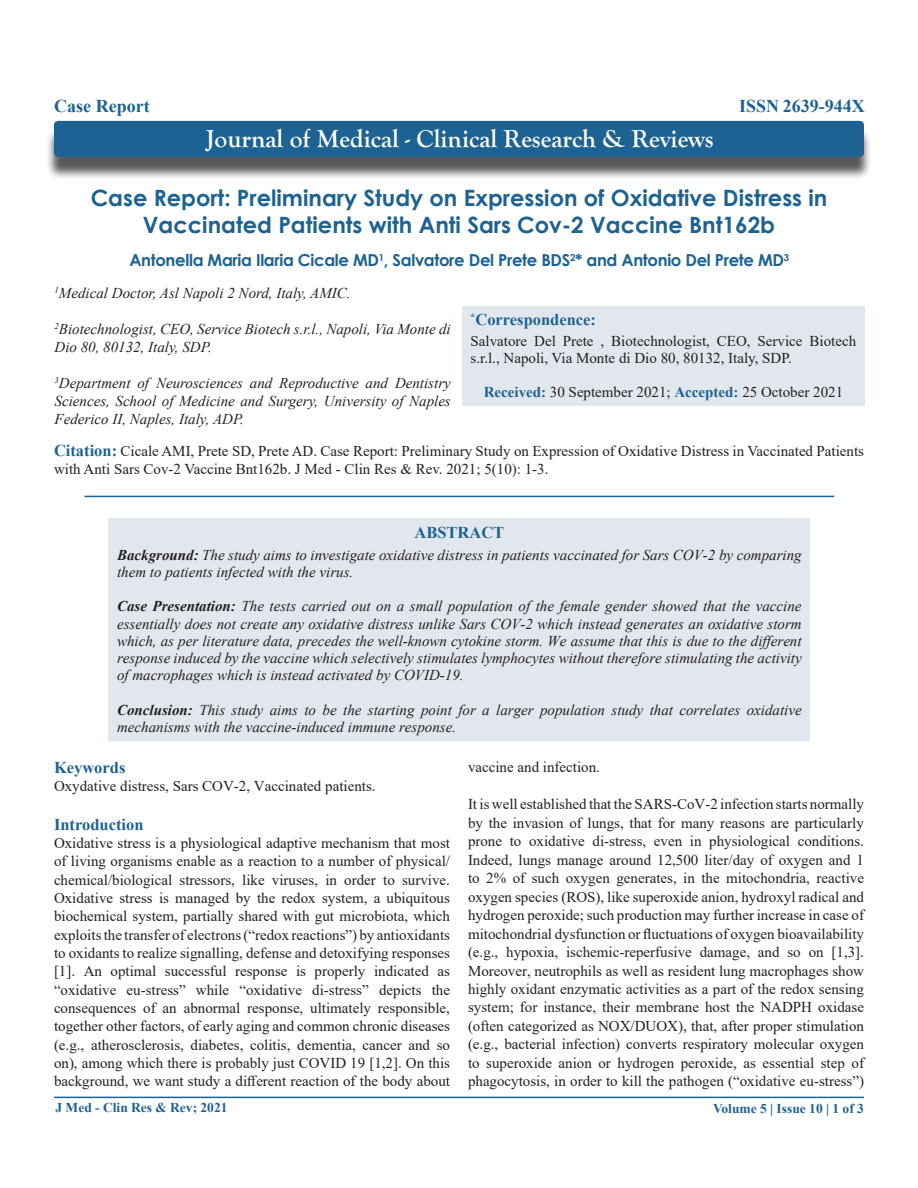
<style>
.page{position:relative;width:918px;height:1188px;background:#fff}
.page>*{position:absolute;margin:0;border:0;box-sizing:border-box;transform-origin:0 0}
.t1{font:700 25.5px "Goudy Old Style T";color:#fff}
.t2{font:700 22.5px/27px "Century Gothic";color:#1c6292;text-align:center}
.t3{font:700 18px "Times New Roman";color:#1c6292}
.t4{font:700 16.5px "Century Gothic";letter-spacing:-.02em;color:#1c6292}
.Heading{font:700 16.5px "Times New Roman";color:#1c6292}
.t5{font:15px/18.5px "Times New Roman";color:#231f20}
.t6{font:italic 15px/17.2px "Times New Roman";color:#231f20}
.t7{font:700 13.5px "Times New Roman";color:#1c6292}
.s1{font-weight:700;color:#1c6292}
.s2{font-weight:700;font-size:16.5px;color:#1c6292}
.s3{font-weight:700}
</style>
<div class="page">
<div style="left:46px;top:128px;width:826px;height:52px;background:#231f20;opacity:.75"></div>
<div style="left:54px;top:121px;width:810px;height:36px;background:#1c6292;border-radius:4px"></div>
<hr style="left:54px;top:1097px;width:810px;height:1px;background:#1c6292">
<hr style="left:85px;top:496px;width:749px;height:1px;background:#1c6292">
<div style="left:462px;top:306px;width:403px;height:100px;background:#e2e7ee"></div>
<div style="left:109px;top:518px;width:701px;height:223px;background:#e2e7ee"></div>
<p class="t3" style="left:54px;top:93px;width:97px">Case Report</p>
<h1 class="t1" style="left:206px;top:124px;width:509px">Journal of Medical - Clinical Research &amp; Reviews</h1>
<p class="t3" style="left:739px;top:93px;width:127px">ISSN 2639-944X</p>
<p class="t2" style="left:91px;top:183px;width:738px">Case Report: Preliminary Study on Expression of Oxidative Distress in<br>Vaccinated Patients with Anti Sars Cov-2 Vaccine Bnt162b</p>
<p class="t4" style="left:129px;top:248px;width:661px">Antonella Maria Ilaria Cicale MD<sup>1</sup>, Salvatore Del Prete BDS<sup>2</sup>* and Antonio Del Prete MD<sup>3</sup></p>
<p class="t6" style="left:55px;top:284px;width:298px"><sup>1</sup>Medical Doctor, Asl Napoli 2 Nord, Italy, AMIC.</p>
<p class="t6" style="left:55px;top:320px;width:398px;line-height:18px"><sup>2</sup>Biotechnologist, CEO, Service Biotech s.r.l., Napoli, Via Monte di<br>Dio 80, 80132, Italy, SDP.</p>
<p class="t6" style="left:55px;top:374px;width:398px;line-height:18px;text-align:justify"><sup>3</sup>Department of Neurosciences and Reproductive and Dentistry Sciences, School of Medicine and Surgery, University of Naples Federico II, Naples, Italy, ADP.</p>
<p class="Heading" style="left:471px;top:308px;width:127px"><sup>*</sup>Correspondence:</p>
<p class="t5" style="left:471px;top:332px;width:387px;line-height:16.5px">Salvatore Del Prete , Biotechnologist, CEO, Service Biotech s.r.l., Napoli, Via Monte di Dio 80, 80132, Italy, SDP.</p>
<p class="t5" style="left:484px;top:383px;width:361px"><span class="s1">Received:</span> 30 September 2021; <span class="s1">Accepted:</span> 25 October 2021</p>
<p class="t5" style="left:54px;top:442px;width:812px;line-height:18px"><span class="s2">Citation:</span> Cicale AMI, Prete SD, Prete AD. Case Report: Preliminary Study on Expression of Oxidative Distress in Vaccinated Patients with Anti Sars Cov-2 Vaccine Bnt162b. J Med - Clin Res &amp; Rev. 2021; 5(10): 1-3.</p>
<p class="Heading" style="left:414px;top:521px;width:91px">ABSTRACT</p>
<p class="t6" style="left:117px;top:546px;width:686px"><span class="s3">Background:</span> The study aims to investigate oxidative distress in patients vaccinated for Sars COV-2 by comparing them to patients infected with the virus.</p>
<p class="t6" style="left:117px;top:597px;width:686px;text-align:justify"><span class="s3">Case Presentation:</span> The tests carried out on a small population of the female gender showed that the vaccine essentially does not create any oxidative distress unlike Sars COV-2 which instead generates an oxidative storm which, as per literature data, precedes the well-known cytokine storm. We assume that this is due to the different response induced by the vaccine which selectively stimulates lymphocytes without therefore stimulating the activity of macrophages which is instead activated by COVID-19.</p>
<p class="t6" style="left:117px;top:701px;width:686px"><span class="s3">Conclusion:</span> This study aims to be the starting point for a larger population study that correlates oxidative mechanisms with the vaccine-induced immune response.</p>
<p class="Heading" style="left:54px;top:756px;width:73px">Keywords</p>
<p class="t5" style="left:54px;top:777px;width:323px">Oxydative distress, Sars COV-2, Vaccinated patients.</p>
<p class="Heading" style="left:54px;top:812px;width:91px">Introduction</p>
<p class="t5" style="left:54px;top:833px;width:398px;text-align:justify">Oxidative stress is a physiological adaptive mechanism that most of living organisms enable as a reaction to a number of physical/ chemical/biological stressors, like viruses, in order to survive.<br>Oxidative stress is managed by the redox system, a ubiquitous biochemical system, partially shared with gut microbiota, which exploits the transfer of electrons (“redox reactions”) by antioxidants to oxidants to realize signalling, defense and detoxifying responses [1]. An optimal successful response is properly indicated as “oxidative eu-stress” while “oxidative di-stress” depicts the consequences of an abnormal response, ultimately responsible, together other factors, of early aging and common chronic diseases (e.g., atherosclerosis, diabetes, colitis, dementia, cancer and so on), among which there is probably just COVID 19 [1,2]. On this background, we want study a different reaction of the body about</p>
<p class="t5" style="left:468px;top:758px;width:134px">vaccine and infection.</p>
<p class="t5" style="left:468px;top:794px;width:398px;text-align:justify">It is well established that the SARS-CoV-2 infection starts normally by the invasion of lungs, that for many reasons are particularly prone to oxidative di-stress, even in physiological conditions.<br>Indeed, lungs manage around 12,500 liter/day of oxygen and 1 to 2% of such oxygen generates, in the mitochondria, reactive oxygen species (ROS), like superoxide anion, hydroxyl radical and hydrogen peroxide; such production may further increase in case of mitochondrial dysfunction or fluctuations of oxygen bioavailability (e.g., hypoxia, ischemic-reperfusive damage, and so on [1,3].<br>Moreover, neutrophils as well as resident lung macrophages show highly oxidant enzymatic activities as a part of the redox sensing system; for instance, their membrane host the NADPH oxidase (often categorized as NOX/DUOX), that, after proper stimulation (e.g., bacterial infection) converts respiratory molecular oxygen to superoxide anion or hydrogen peroxide, as essential step of phagocytosis, in order to kill the pathogen (“oxidative eu-stress”)</p>
<p class="t7" style="left:55px;top:1098px;width:174px">J Med - Clin Res &amp; Rev; 2021</p>
<p class="t7" style="left:713px;top:1099px;width:152px">Volume 5 | Issue 10 | 1 of 3</p>
</div>
